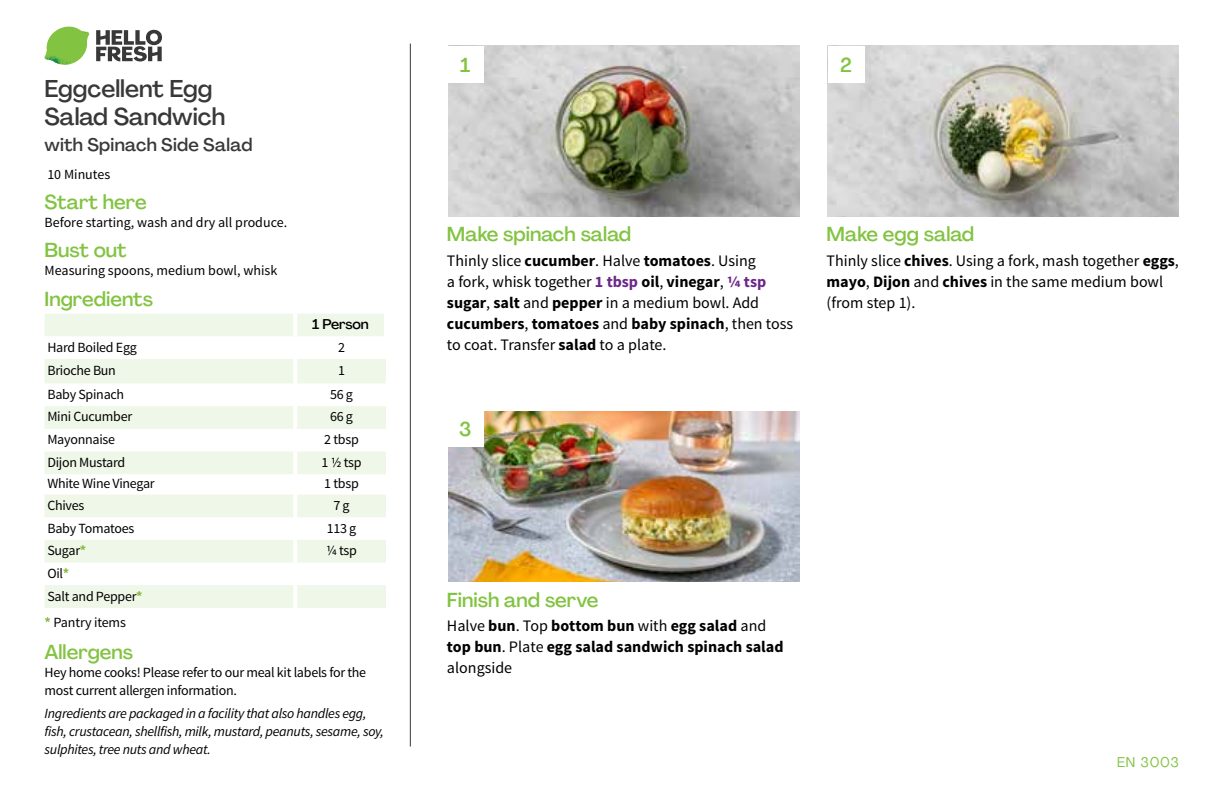
<style>
.page{position:relative;width:1224px;height:792px;background:#fff}
.page>*{position:absolute;margin:0;border:0;box-sizing:border-box;transform-origin:0 0}
.t1{font:500 24px/28px "Agrandir";color:#383839}
.t2{font:500 20px "Agrandir";color:#82c341}
.t3{font:500 18px "Agrandir";letter-spacing:.01em;color:#383839}
.t4{font:16px/21px "Source Sans Pro";color:#000}
.t5{font:700 16px/21px "Source Sans Pro";color:#000}
.t6{font:14px/22.6px "Source Sans Pro";letter-spacing:-.02em;color:#000}
.t7{font:italic 14px/18px "Source Sans Pro";letter-spacing:-.02em;color:#000}
.t8{font:14px "Source Sans Pro";color:#000}
.t9{font:500 14px "Agrandir";letter-spacing:-.01em;color:#000}
.t10{font:14px "Agrandir";letter-spacing:.05em;color:#82c341}
.s1{font-weight:700;color:#8cba42}
.s2{font-weight:700}
.s3{font-weight:700;color:#6c2888}
.s4{font-weight:400}
</style>
<div class="page">
<svg style="left:96px;top:29px;width:66px;height:33px"></svg>
<svg style="left:48px;top:27px;width:39px;height:25px"></svg>
<img style="left:69px;top:27px;width:20px;height:17px">
<img style="left:47px;top:41px;width:38px;height:7px">
<img style="left:44px;top:44px;width:40px;height:21px">
<img style="left:68px;top:48px;width:17px;height:17px">
<hr style="left:410px;top:44px;width:1px;height:703px;background:#383839">
<svg style="left:45px;top:314px;width:341px;height:294px;fill:#eff7e8"></svg>
<hr style="left:293px;top:314px;width:4px;height:22px;background:#fff">
<hr style="left:384px;top:314px;width:4px;height:22px;background:#fff">
<hr style="left:293px;top:336px;width:4px;height:23px;background:#fff">
<hr style="left:293px;top:359px;width:4px;height:24px;background:#fff">
<hr style="left:293px;top:383px;width:4px;height:23px;background:#fff">
<hr style="left:293px;top:406px;width:4px;height:23px;background:#fff">
<hr style="left:293px;top:429px;width:4px;height:23px;background:#fff">
<hr style="left:293px;top:452px;width:4px;height:22px;background:#fff">
<hr style="left:293px;top:474px;width:4px;height:21px;background:#fff">
<hr style="left:293px;top:495px;width:4px;height:22px;background:#fff">
<hr style="left:293px;top:517px;width:4px;height:23px;background:#fff">
<hr style="left:293px;top:540px;width:4px;height:23px;background:#fff">
<hr style="left:293px;top:563px;width:4px;height:22px;background:#fff">
<hr style="left:293px;top:585px;width:4px;height:23px;background:#fff">
<img style="left:448px;top:46px;width:351px;height:170px">
<img style="left:448px;top:411px;width:351px;height:171px">
<img style="left:828px;top:46px;width:351px;height:170px">
<div style="left:447px;top:46px;width:37px;height:36px;background:#fff"></div>
<div style="left:447px;top:411px;width:37px;height:36px;background:#fff"></div>
<div style="left:828px;top:46px;width:36px;height:36px;background:#fff"></div>
<h1 class="t1" style="left:45px;top:75px;width:182px">Eggcellent Egg<br>Salad Sandwich</h1>
<p class="t3" style="left:45px;top:134px;width:209px">with Spinach Side Salad</p>
<p class="t8" style="left:47px;top:165px;width:64px">10 Minutes</p>
<p class="t2" style="left:45px;top:190px;width:104px">Start here</p>
<p class="t8" style="left:45px;top:214px;width:244px">Before starting, wash and dry all produce.</p>
<p class="t2" style="left:45px;top:238px;width:84px">Bust out</p>
<p class="t8" style="left:45px;top:262px;width:234px">Measuring spoons, medium bowl, whisk</p>
<p class="t2" style="left:45px;top:286px;width:110px">Ingredients</p>
<p class="t9" style="left:312px;top:316px;width:58px">1 Person</p>
<p class="t6" style="left:47px;top:336px;width:91px">Hard Boiled Egg</p>
<p class="t6" style="left:338px;top:336px;width:8px">2</p>
<p class="t6" style="left:47px;top:359px;width:70px">Brioche Bun</p>
<p class="t6" style="left:338px;top:359px;width:8px">1</p>
<p class="t6" style="left:47px;top:383px;width:78px">Baby Spinach</p>
<p class="t6" style="left:330px;top:383px;width:24px">56 g</p>
<p class="t6" style="left:47px;top:406px;width:86px">Mini Cucumber</p>
<p class="t6" style="left:330px;top:406px;width:24px">66 g</p>
<p class="t6" style="left:47px;top:428px;width:69px">Mayonnaise</p>
<p class="t6" style="left:324px;top:428px;width:36px">2 tbsp</p>
<p class="t6" style="left:47px;top:451px;width:79px">Dijon Mustard</p>
<p class="t6" style="left:322px;top:451px;width:42px">1 1/2 tsp</p>
<p class="t6" style="left:47px;top:473px;width:109px">White Wine Vinegar</p>
<p class="t6" style="left:324px;top:473px;width:36px">1 tbsp</p>
<p class="t6" style="left:47px;top:494px;width:38px">Chives</p>
<p class="t6" style="left:333px;top:494px;width:18px">7 g</p>
<p class="t6" style="left:47px;top:517px;width:88px">Baby Tomatoes</p>
<p class="t6" style="left:327px;top:517px;width:31px">113 g</p>
<p class="t6" style="left:47px;top:540px;width:40px">Sugar<span class="s1">*</span></p>
<p class="t6" style="left:326px;top:540px;width:32px">1/4 tsp</p>
<p class="t6" style="left:47px;top:562px;width:97px">Oil<span class="s1">*<br></span>Salt and Pepper<span class="s1">*</span></p>
<p class="t6" style="left:45px;top:611px;width:83px"><span class="s1">*</span> Pantry items</p>
<p class="t2" style="left:45px;top:639px;width:90px">Allergens</p>
<p class="t6" style="left:45px;top:663px;width:323px;line-height:18px">Hey home cooks! Please refer to our meal kit labels for the most current allergen information.</p>
<p class="t7" style="left:45px;top:705px;width:341px">Ingredients are packaged in a facility that also handles egg, fish, crustacean, shellfish, milk, mustard, peanuts, sesame, soy, sulphites, tree nuts and wheat.</p>
<p class="t2" style="left:460px;top:52px;width:12px">1</p>
<p class="t2" style="left:840px;top:52px;width:13px">2</p>
<p class="t2" style="left:447px;top:222px;width:186px">Make spinach salad</p>
<p class="t4" style="left:447px;top:250px;width:348px">Thinly slice <span class="s2">cucumber</span>. Halve <span class="s2">tomatoes</span>. Using<br>a fork, whisk together <span class="s3">1 tbsp</span> <span class="s2">oil</span>, <span class="s2">vinegar</span>, <span class="s3">1/4 tsp </span><span class="s2">sugar</span>, <span class="s2">salt</span> and <span class="s2">pepper</span> in a medium bowl. Add <span class="s2">cucumbers</span>, <span class="s2">tomatoes</span> and <span class="s2">baby spinach</span>, then toss to coat. Transfer <span class="s2">salad</span> to a plate.</p>
<p class="t2" style="left:459px;top:417px;width:14px">3</p>
<p class="t2" style="left:827px;top:222px;width:149px">Make egg salad</p>
<p class="t4" style="left:827px;top:250px;width:354px">Thinly slice <span class="s2">chives</span>. Using a fork, mash together <span class="s2">eggs</span>, <span class="s2">mayo</span>, <span class="s2">Dijon</span> and <span class="s2">chives</span> in the same medium bowl (from step 1).</p>
<p class="t2" style="left:447px;top:587px;width:153px">Finish and serve</p>
<p class="t5" style="left:447px;top:616px;width:338px"><span class="s4">Halve</span> bun<span class="s4">. Top</span> bottom bun <span class="s4">with</span> egg salad <span class="s4">and </span>top bun<span class="s4">. Plate</span> egg salad sandwich spinach salad <span class="s4">alongside</span></p>
<p class="t10" style="left:1117px;top:753px;width:63px">EN 3003</p>
</div>
